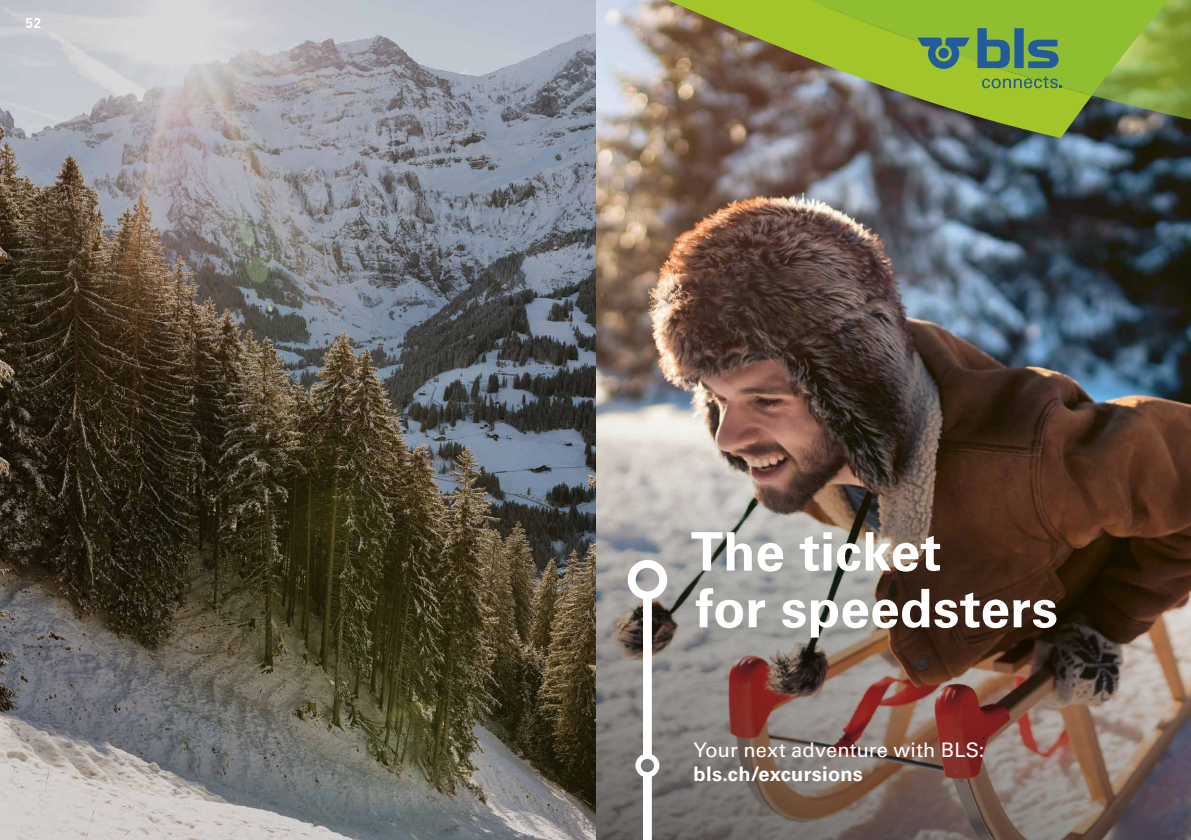
<style>
.page{position:relative;width:1191px;height:840px;background:#fff}
.page>*{position:absolute;margin:0;border:0;box-sizing:border-box;transform-origin:0 0}
.t1{font:700 53px/56.6px "Univers LT Std";letter-spacing:.005em;color:#fff}
.t2{font:20px "Univers LT Std";letter-spacing:.01em;color:#fff}
.t3{font:700 20px "Univers LT Std";letter-spacing:.015em;color:#fff}
.t4{font:700 14px "DIN Pro";color:#fff}
</style>
<div class="page">
<img style="left:0;top:0;width:1191px;height:839px">
<img style="left:595px;top:331px;width:596px;height:508px">
<div style="left:595px;top:417px;width:574px;height:330px;background:#032311;opacity:.6"></div>
<div style="left:627px;top:559px;width:40px;height:40px;border:8px solid #fff;border-radius:50%"></div>
<div style="left:635px;top:753px;width:24px;height:24px;border:5px solid #fff;border-radius:50%"></div>
<div style="left:643px;top:774px;width:9px;height:65px;background:#fff"></div>
<div style="left:643px;top:594px;width:9px;height:160px;background:#fff"></div>
<img style="left:605px;top:0;width:487px;height:138px">
<svg style="left:743px;top:0;width:349px;height:95px;background:#92b037"></svg>
<svg style="left:917px;top:28px;width:141px;height:41px;background:#5f9260"></svg>
<svg style="left:982px;top:76px;width:79px;height:12px"></svg>
<svg style="left:1092px;top:0;width:99px;height:125px;background:#819e40"></svg>
<p class="t4" style="left:26px;top:12px;width:17px">52</p>
<h1 class="t1" style="left:690px;top:523px;width:369px">The ticket<br>for speedsters</h1>
<p class="t2" style="left:693px;top:737px;width:292px">Your next adventure with BLS:</p>
<p class="t3" style="left:693px;top:762px;width:171px">bls.ch/excursions</p>
</div>
